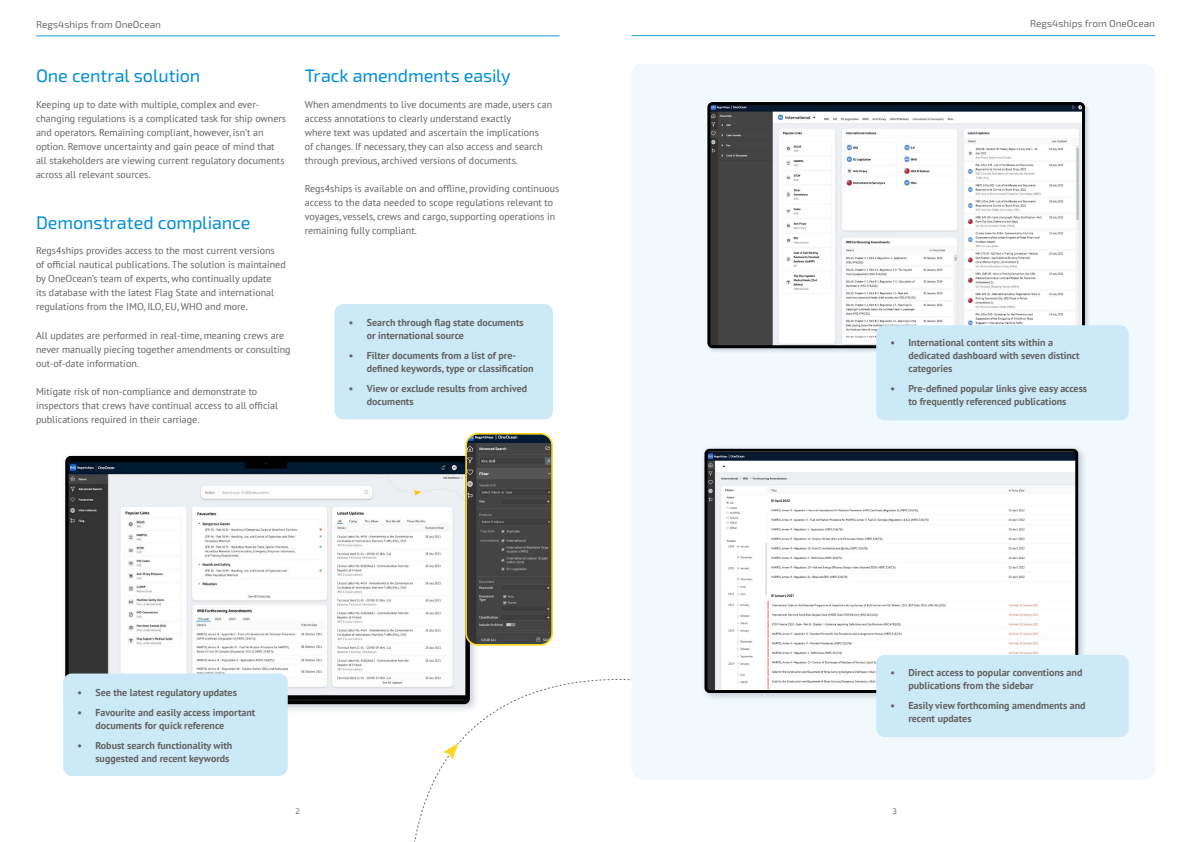
<style>
.page{position:relative;width:1191px;height:842px;background:#fff}
.page>*{position:absolute;margin:0;border:0;box-sizing:border-box;transform-origin:0 0}
.t1{font:18px "Exo 2";letter-spacing:-.005em;color:#008fd6}
.t2{font:10px/14px "PT Sans";color:#646363}
.t3{font:700 10px/13px "PT Sans";color:#646363}
.t4{font:10px "Exo 2";color:#706f6f}
.t5{font:8px "Exo 2";color:#706f6f}
</style>
<div class="page">
<svg style="left:414px;top:679px;width:216px;height:163px"></svg>
<div style="left:631px;top:64px;width:524px;height:716px;background:#f2f9fd;border-radius:11px"></div>
<hr style="left:631px;top:35px;width:524px;height:1px;background:#1a9bda">
<div style="left:61px;top:451px;width:418px;height:263px;background:#051b3f;opacity:.21"></div>
<img style="left:69px;top:460px;width:397px;height:240px">
<div style="left:65px;top:456px;width:405px;height:248px;border:3px solid #000;border-radius:4px"></div>
<div style="left:707px;top:102px;width:383px;height:251px;background:#051b3f;opacity:.15"></div>
<img style="left:711px;top:106px;width:370px;height:238px">
<div style="left:707px;top:102px;width:378px;height:246px;border:3px solid #000;border-radius:4px"></div>
<div style="left:700px;top:445px;width:386px;height:257px;background:#051b3f;opacity:.21"></div>
<img style="left:708px;top:453px;width:366px;height:236px">
<div style="left:704px;top:449px;width:374px;height:244px;border:3px solid #000;border-radius:4px"></div>
<div style="left:876px;top:325px;width:252px;height:95px;background:#cce9f7;border-radius:9px"></div>
<div style="left:876px;top:655px;width:252px;height:82px;background:#cce9f7;border-radius:9px"></div>
<hr style="left:36px;top:36px;width:523px;height:1px;background:#1a9bda">
<img style="left:466px;top:436px;width:84px;height:209px">
<div style="left:465px;top:433px;width:88px;height:213px;border:2px solid #ffd627;border-radius:12px"></div>
<div style="left:334px;top:304px;width:219px;height:115px;background:#cce9f7;border-radius:9px"></div>
<div style="left:63px;top:673px;width:225px;height:103px;background:#cce9f7;border-radius:9px"></div>
<svg style="left:443px;top:743px;width:15px;height:16px"></svg>
<p class="t4" style="left:36px;top:17px;width:126px">Regs4ships from OneOcean</p>
<h1 class="t1" style="left:36px;top:63px;width:166px">One central solution</h1>
<p class="t2" style="left:36px;top:97px;width:252px">Keeping up to date with multiple, complex and ever&shy;changing regulations is a complicated task for ship owners and operators. Remaining compliant, however, isn’t an option. Remove uncertainty and gain peace of mind that all stakeholders are viewing current regulatory documents across all relevant sources.</p>
<h1 class="t1" style="left:36px;top:210px;width:216px">Demonstrated compliance</h1>
<p class="t2" style="left:36px;top:244px;width:251px">Regs4ships provides access to the most current versions<br>of official nautical publications. The solution is maintained by OneOcean’s team of experts, who continually update<br>its database with the latest Flag State and international regulations from the IMO, ILO, EU, WHO and more.</p>
<p class="t2" style="left:36px;top:328px;width:256px">All updates are performed in real-time, meaning crews are never manually piecing together amendments or consulting out-of-date information.</p>
<p class="t2" style="left:36px;top:384px;width:244px">Mitigate risk of non-compliance and demonstrate to inspectors that crews have continual access to all official publications required in their carriage.</p>
<h1 class="t1" style="left:305px;top:63px;width:207px">Track amendments easily</h1>
<p class="t2" style="left:305px;top:97px;width:249px">When amendments to live documents are made, users can access annotations to clearly understand exactly<br>where text was updated and ascertain the implications<br>of changes. If necessary, they can also access and search through previous, archived versions of documents.</p>
<p class="t2" style="left:305px;top:181px;width:256px">Regs4ships is available on and offline, providing continuous access to the data needed to scope regulations relevant to voyages, vessels, crews and cargo, supporting operations in remaining fully compliant.</p>
<p class="t3" style="left:367px;top:316px;width:158px;text-indent:-18px">• Search through flag state documents or international source</p>
<p class="t3" style="left:367px;top:349px;width:168px;text-indent:-18px">• Filter documents from a list of pre&shy;defined keywords, type or classification</p>
<p class="t3" style="left:367px;top:382px;width:162px;text-indent:-18px">• View or exclude results from archived documents</p>
<p class="t3" style="left:77px;top:685px;width:161px">• See the latest regulatory updates</p>
<p class="t3" style="left:95px;top:705px;width:161px;text-indent:-18px">• Favourite and easily access important documents for quick reference</p>
<p class="t3" style="left:77px;top:738px;width:156px;text-align:right">• Robust search functionality with suggested and recent keywords</p>
<p class="t4" style="left:1030px;top:17px;width:126px">Regs4ships from OneOcean</p>
<p class="t3" style="left:908px;top:336px;width:173px;text-indent:-18px">• International content sits within a dedicated dashboard with seven distinct categories</p>
<p class="t3" style="left:890px;top:382px;width:198px;text-align:center">• Pre-defined popular links give easy access to frequently referenced publications</p>
<p class="t3" style="left:908px;top:666px;width:175px;text-indent:-18px">• Direct access to popular conventions and publications from the sidebar</p>
<p class="t3" style="left:908px;top:699px;width:179px;text-indent:-18px">• Easily view forthcoming amendments and recent updates</p>
<p class="t5" style="left:295px;top:805px;width:6px">2</p>
<p class="t5" style="left:892px;top:805px;width:6px">3</p>
</div>
